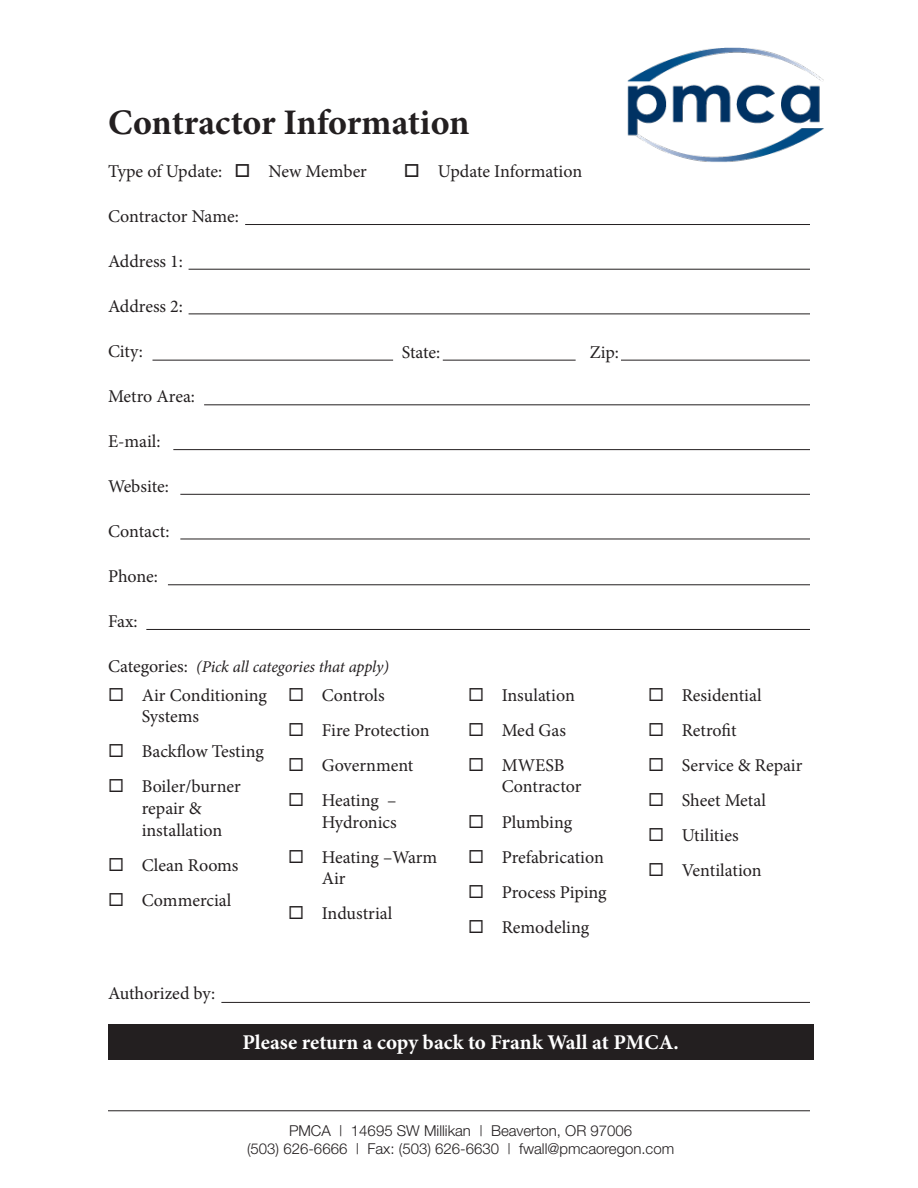
<style>
.page{position:relative;width:918px;height:1188px;background:#fff}
.page>*{position:absolute;margin:0;border:0;box-sizing:border-box;transform-origin:0 0}
.t1{font:700 36px "Minion Pro";letter-spacing:-.005em;color:#231f20}
.t2{font:700 21px "Minion Pro";color:#fff}
.List{font:18px/21.6px "Minion Pro";color:#231f20}
.t3{font:italic 16.5px "Minion Pro";letter-spacing:-.01em;color:#231f20}
.t4{font:300 15px "Helvetica Neue";color:#231f20}
.s1{font-style:normal;font-size:18px}
</style>
<div class="page">
<hr style="left:245px;top:224px;width:565px;height:1px;background:#231f20">
<hr style="left:189px;top:269px;width:621px;height:1px;background:#231f20">
<hr style="left:152px;top:360px;width:241px;height:1px;background:#231f20">
<hr style="left:443px;top:360px;width:133px;height:1px;background:#231f20">
<hr style="left:621px;top:360px;width:189px;height:1px;background:#231f20">
<hr style="left:180px;top:494px;width:630px;height:1px;background:#231f20">
<hr style="left:146px;top:629px;width:664px;height:1px;background:#231f20">
<hr style="left:189px;top:314px;width:621px;height:1px;background:#231f20">
<hr style="left:173px;top:449px;width:637px;height:1px;background:#231f20">
<hr style="left:168px;top:585px;width:642px;height:1px;background:#231f20">
<hr style="left:204px;top:405px;width:606px;height:1px;background:#231f20">
<hr style="left:180px;top:539px;width:630px;height:1px;background:#231f20">
<hr style="left:221px;top:1002px;width:589px;height:1px;background:#231f20">
<hr style="left:108px;top:1111px;width:702px;height:1px;background:#231f20">
<img style="left:627px;top:47px;width:197px;height:115px">
<div style="left:108px;top:1024px;width:705px;height:35px;background:#231f20"></div>
<p class="t1" style="left:108px;top:97px;width:363px">Contractor Information</p>
<p class="List" style="left:108px;top:161px;width:261px">Type of Update: □ New Member</p>
<p class="List" style="left:404px;top:161px;width:180px">□ Update Information</p>
<p class="List" style="left:108px;top:206px;width:132px">Contractor Name:</p>
<p class="List" style="left:108px;top:251px;width:77px">Address 1:</p>
<p class="List" style="left:108px;top:296px;width:77px">Address 2:</p>
<p class="List" style="left:108px;top:341px;width:37px">City:</p>
<p class="List" style="left:108px;top:386px;width:89px">Metro Area:</p>
<p class="List" style="left:108px;top:431px;width:54px">E-mail:</p>
<p class="List" style="left:108px;top:476px;width:62px">Website:</p>
<p class="List" style="left:108px;top:521px;width:63px">Contact:</p>
<p class="List" style="left:108px;top:566px;width:52px">Phone:</p>
<p class="List" style="left:108px;top:611px;width:31px">Fax:</p>
<p class="t3" style="left:108px;top:656px;width:282px"><span class="s1">Categories:</span> (Pick all categories that apply)</p>
<p class="List" style="left:142px;top:684px;width:127px">Air Conditioning<br>Systems</p>
<p class="List" style="left:142px;top:741px;width:124px">Backflow Testing</p>
<p class="List" style="left:142px;top:776px;width:101px">Boiler/burner repair &amp; installation</p>
<p class="List" style="left:142px;top:854px;width:98px">Clean Rooms</p>
<p class="List" style="left:142px;top:889px;width:91px">Commercial</p>
<p class="List" style="left:590px;top:341px;width:31px">Zip:</p>
<p class="List" style="left:402px;top:341px;width:40px">State:</p>
<p class="List" style="left:322px;top:684px;width:64px">Controls</p>
<p class="List" style="left:322px;top:719px;width:109px">Fire Protection</p>
<p class="List" style="left:322px;top:754px;width:93px">Government</p>
<p class="List" style="left:322px;top:790px;width:77px">Heating –<br>Hydronics</p>
<p class="List" style="left:322px;top:846px;width:117px">Heating –Warm<br>Air</p>
<p class="List" style="left:322px;top:903px;width:72px">Industrial</p>
<p class="List" style="left:502px;top:684px;width:75px">Insulation</p>
<p class="List" style="left:502px;top:719px;width:66px">Med Gas</p>
<p class="List" style="left:502px;top:754px;width:81px">MWESB<br>Contractor</p>
<p class="List" style="left:502px;top:811px;width:72px">Plumbing</p>
<p class="List" style="left:502px;top:846px;width:104px">Prefabrication</p>
<p class="List" style="left:502px;top:881px;width:106px">Process Piping</p>
<p class="List" style="left:502px;top:916px;width:89px">Remodeling</p>
<p class="List" style="left:108px;top:982px;width:109px">Authorized by:</p>
<p class="List" style="left:682px;top:684px;width:81px">Residential</p>
<p class="List" style="left:682px;top:719px;width:56px">Retrofit</p>
<p class="List" style="left:682px;top:754px;width:122px">Service &amp; Repair</p>
<p class="List" style="left:682px;top:790px;width:86px">Sheet Metal</p>
<p class="List" style="left:682px;top:825px;width:58px">Utilities</p>
<p class="List" style="left:682px;top:860px;width:81px">Ventilation</p>
<p class="t2" style="left:242px;top:1028px;width:438px">Please return a copy back to Frank Wall at PMCA.</p>
<p class="t4" style="left:289px;top:1122px;width:345px">PMCA | 14695 SW Millikan | Beaverton, OR 97006</p>
<p class="t4" style="left:247px;top:1140px;width:429px">(503) 626-6666 | Fax: (503) 626-6630 | fwall@pmcaoregon.com</p>
</div>
